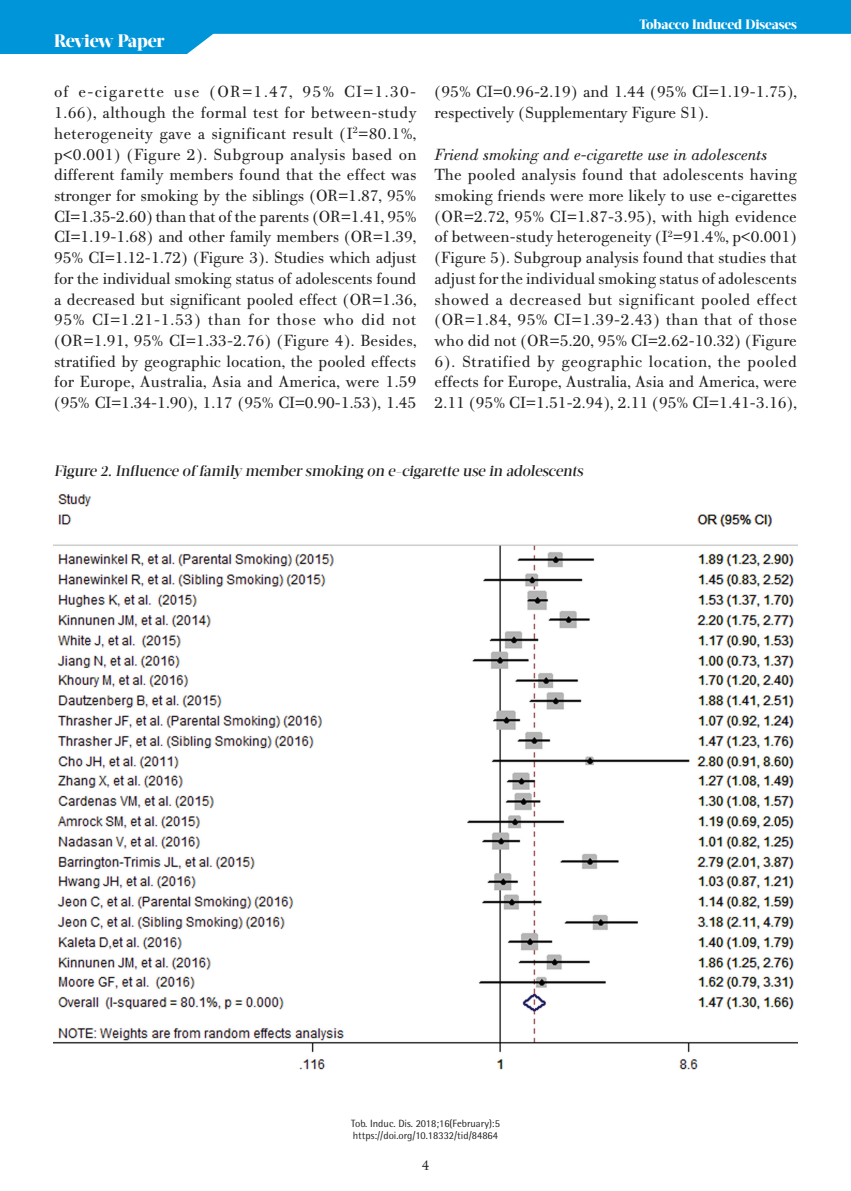
<style>
.page{position:relative;width:851px;height:1191px;background:#fff}
.page>*{position:absolute;margin:0;border:0;box-sizing:border-box;transform-origin:0 0}
.t1{font:800 18px "Acta Display W04";letter-spacing:-.02em;color:#fff}
.t2{font:17.25px/20.7px "PF Bodoni Text";color:#231f20;text-align:justify}
.t3{font:italic 17.25px "PF Bodoni Text";color:#231f20}
.t4{font:500 15px "Acta Display W04";color:#231f20}
.t5{font:15px "PF Bodoni Text";color:#231f20}
.t6{font:800 13.5px "Acta Display W04";letter-spacing:-.01em;color:#fff}
.t7{font:10.5px/12.6px "Rotis Semi Sans Hel";color:#231f20}
</style>
<div class="page">
<svg style="left:0;top:0;width:850px;height:54px;fill:#0095d9"></svg>
<img style="left:53px;top:494px;width:744px;height:576px">
<p class="t1" style="left:54px;top:30px;width:112px">Review Paper</p>
<p class="t6" style="left:639px;top:17px;width:159px">Tobacco Induced Diseases</p>
<p class="t2" style="left:54px;top:82px;width:364px">of e-cigarette use (OR=1.47, 95% CI=1.30- 1.66), although the formal test for between-study heterogeneity gave a significant result (I<sup>2</sup>=80.1%, p&lt;0.001) (Figure 2). Subgroup analysis based on different family members found that the effect was stronger for smoking by the siblings (OR=1.87, 95% CI=1.35-2.60) than that of the parents (OR=1.41, 95% CI=1.19-1.68) and other family members (OR=1.39, 95% CI=1.12-1.72) (Figure 3). Studies which adjust for the individual smoking status of adolescents found a decreased but significant pooled effect (OR=1.36, 95% CI=1.21-1.53) than for those who did not (OR=1.91, 95% CI=1.33-2.76) (Figure 4). Besides, stratified by geographic location, the pooled effects for Europe, Australia, Asia and America, were 1.59 (95% CI=1.34-1.90), 1.17 (95% CI=0.90-1.53), 1.45</p>
<p class="t2" style="left:434px;top:82px;width:364px">(95% CI=0.96-2.19) and 1.44 (95% CI=1.19-1.75), respectively (Supplementary Figure S1).</p>
<p class="t3" style="left:434px;top:145px;width:334px">Friend smoking and e-cigarette use in adolescents</p>
<p class="t2" style="left:434px;top:165px;width:364px">The pooled analysis found that adolescents having smoking friends were more likely to use e-cigarettes (OR=2.72, 95% CI=1.87-3.95), with high evidence of between-study heterogeneity (I<sup>2</sup>=91.4%, p&lt;0.001) (Figure 5). Subgroup analysis found that studies that adjust for the individual smoking status of adolescents showed a decreased but significant pooled effect (OR=1.84, 95% CI=1.39-2.43) than that of those who did not (OR=5.20, 95% CI=2.62-10.32) (Figure 6). Stratified by geographic location, the pooled effects for Europe, Australia, Asia and America, were 2.11 (95% CI=1.51-2.94), 2.11 (95% CI=1.41-3.16),</p>
<p class="t4" style="left:54px;top:462px;width:533px">Figure 2. Influence of family member smoking on e-cigarette use in adolescents</p>
<p class="t7" style="left:351px;top:1116px;width:150px">Tob. Induc. Dis. 2018;16(February):5 https://doi.org/10.18332/tid/84864</p>
<p class="t5" style="left:421px;top:1156px;width:9px">4</p>
</div>
